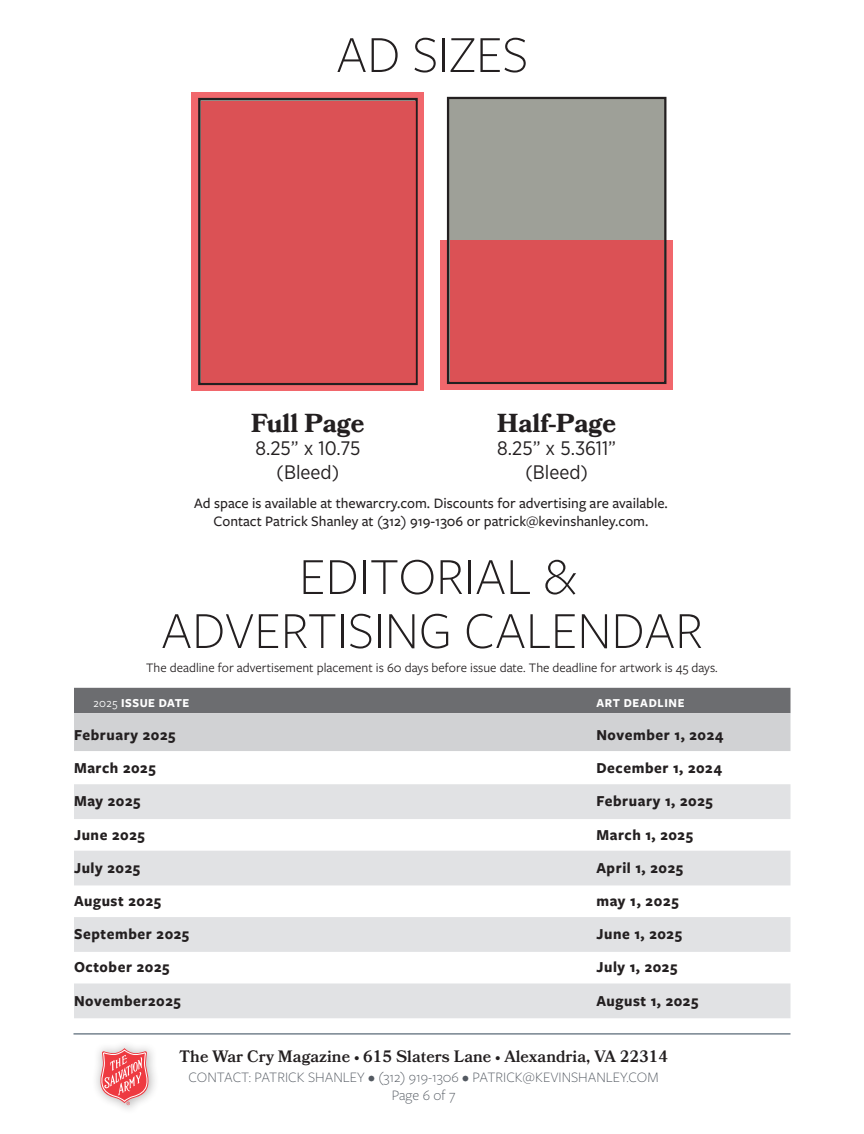
<style>
.page{position:relative;width:864px;height:1134px;background:#fff}
.page>*{position:absolute;margin:0;border:0;box-sizing:border-box;transform-origin:0 0}
.t1{font:300 54px/54px "Freight Sans Pro";color:#231f20;text-align:center}
.Featured_Name{font:700 25.95px "Bookmania";color:#231f20}
.t2{font:19.5px "Gotham Narrow";color:#231f20}
.t3{font:600 16.5px "Bookmania";color:#231f20}
.t4{font:700 15.75px "Freight Sans Pro";letter-spacing:.04em;color:#231f20;scale:.95 1}
.Department_Description{font:500 15px "Freight Sans Pro";color:#231f20}
.t5{font:300 15px/18px "Freight Sans Pro";color:#535961;text-align:center}
.t6{font:13.5px "Freight Sans Pro";color:#231f20}
.t7{font:700 12.6px "Freight Sans Pro";letter-spacing:.05em;color:#fff;scale:.95 1}
.s1{font-weight:400}
</style>
<div class="page">
<hr style="left:74px;top:1033px;width:716px;height:2px;background:#76848f">
<div style="left:74px;top:688px;width:717px;height:25px;background:#6c6d70"></div>
<div style="left:74px;top:713px;width:717px;height:38px;background:#d1d2d4"></div>
<div style="left:74px;top:784px;width:717px;height:35px;background:#e1e2e4"></div>
<div style="left:74px;top:851px;width:717px;height:34px;background:#e1e2e4"></div>
<div style="left:74px;top:917px;width:717px;height:35px;background:#e1e2e4"></div>
<div style="left:74px;top:983px;width:717px;height:35px;background:#e1e2e4"></div>
<div style="left:441px;top:240px;width:232px;height:150px;background:linear-gradient(to right,#ee666b,#ef666b)"></div>
<div style="left:448px;top:98px;width:217px;height:285px;background:#9ea098"></div>
<div style="left:447px;top:97px;width:219px;height:287px;border:2px solid #231f20"></div>
<div style="left:450px;top:240px;width:214px;height:141px;background:#db5155"></div>
<div style="left:192px;top:92px;width:232px;height:299px;background:linear-gradient(to right,#f1676c,#f1676c)"></div>
<div style="left:198px;top:98px;width:220px;height:287px;border:2px solid #231f20"></div>
<div style="left:201px;top:101px;width:215px;height:282px;background:#db5155"></div>
<div style="left:91px;top:1039px;width:68px;height:76px;background:#231f20;opacity:.3"></div>
<svg style="left:99px;top:1048px;width:51px;height:57px;background:#ee8d91"></svg>
<p class="t1" style="left:336px;top:25px;width:193px">AD SIZES</p>
<p class="Featured_Name" style="left:251px;top:408px;width:115px">Full Page</p>
<p class="t2" style="left:255px;top:436px;width:106px">8.25” x 10.75</p>
<p class="t2" style="left:277px;top:460px;width:64px">(Bleed)</p>
<p class="Featured_Name" style="left:497px;top:408px;width:120px">Half-Page</p>
<p class="t2" style="left:497px;top:436px;width:120px">8.25” x 5.3611”</p>
<p class="t2" style="left:525px;top:460px;width:64px">(Bleed)</p>
<p class="Department_Description" style="left:194px;top:493px;width:475px">Ad space is available at thewarcry.com. Discounts for advertising are available.</p>
<p class="Department_Description" style="left:214px;top:511px;width:436px">Contact Patrick Shanley at (312) 919-1306 or patrick@kevinshanley.com.</p>
<p class="t1" style="left:161px;top:547px;width:543px">EDITORIAL &amp;<br>ADVERTISING CALENDAR</p>
<p class="t6" style="left:146px;top:659px;width:573px">The deadline for advertisement placement is 60 days before issue date. The deadline for artwork is 45 days.</p>
<p class="t7" style="left:94px;top:694px;width:102px"><span class="s1">2025</span> ISSUE DATE</p>
<p class="t7" style="left:596px;top:694px;width:94px">ART DEADLINE</p>
<p class="t4" style="left:74px;top:724px;width:108px">February 2025</p>
<p class="t4" style="left:596px;top:724px;width:135px">November 1, 2024</p>
<p class="t4" style="left:74px;top:757px;width:88px">March 2025</p>
<p class="t4" style="left:596px;top:757px;width:134px">December 1, 2024</p>
<p class="t4" style="left:74px;top:790px;width:72px">May 2025</p>
<p class="t4" style="left:596px;top:790px;width:124px">February 1, 2025</p>
<p class="t4" style="left:74px;top:824px;width:76px">June 2025</p>
<p class="t4" style="left:596px;top:824px;width:103px">March 1, 2025</p>
<p class="t4" style="left:74px;top:857px;width:71px">July 2025</p>
<p class="t4" style="left:596px;top:857px;width:93px">April 1, 2025</p>
<p class="t4" style="left:74px;top:890px;width:93px">August 2025</p>
<p class="t4" style="left:596px;top:890px;width:88px">may 1, 2025</p>
<p class="t4" style="left:74px;top:923px;width:123px">September 2025</p>
<p class="t4" style="left:596px;top:923px;width:92px">June 1, 2025</p>
<p class="t4" style="left:74px;top:956px;width:102px">October 2025</p>
<p class="t4" style="left:596px;top:956px;width:87px">July 1, 2025</p>
<p class="t4" style="left:74px;top:990px;width:114px">November2025</p>
<p class="t4" style="left:596px;top:990px;width:109px">August 1, 2025</p>
<p class="t3" style="left:179px;top:1047px;width:491px">The War Cry Magazine • 615 Slaters Lane • Alexandria, VA 22314</p>
<p class="t5" style="left:188px;top:1067px;width:472px">CONTACT: PATRICK SHANLEY • (312) 919-1306 • PATRICK@KEVINSHANLEY.COM<br>Page 6 of 7</p>
</div>
